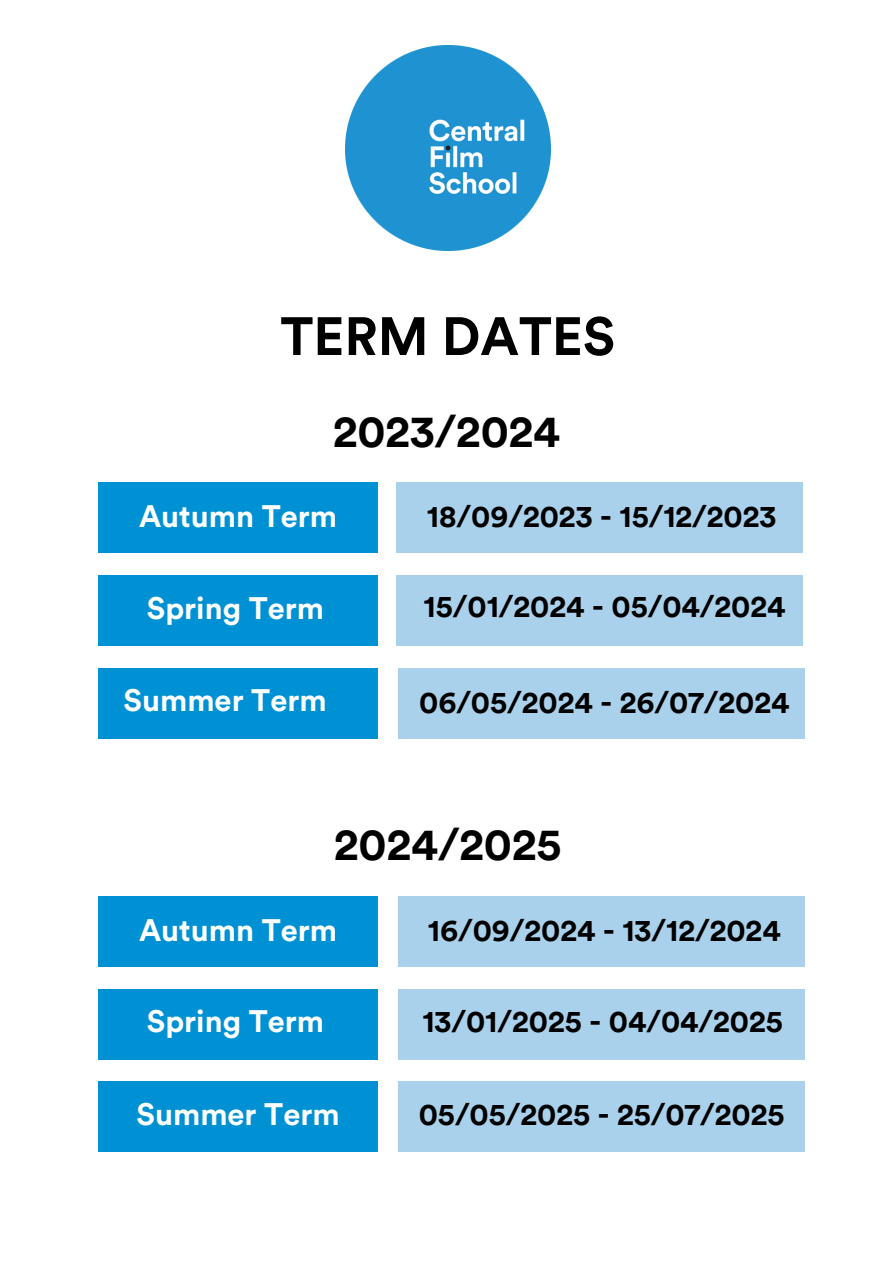
<style>
.page{position:relative;width:894px;height:1264px;background:#fff}
.page>*{position:absolute;margin:0;border:0;box-sizing:border-box;transform-origin:0 0}
.t1{font:700 53.25px "Circular Std";color:#000}
.t2{font:700 45px "Circular Std";color:#000}
.t3{font:700 38.25px "Circular Std";color:#fff}
.t4{font:700 30.75px "Circular Std";color:#000}
.t5{font:700 30.75px "Circular Std";color:#fff}
</style>
<div class="page">
<img style="left:345px;top:45px;width:205px;height:205px">
<div style="left:98px;top:575px;width:279px;height:71px;background:#0091d4"></div>
<div style="left:98px;top:482px;width:279px;height:71px;background:#0091d4"></div>
<div style="left:396px;top:575px;width:407px;height:71px;background:#aad1ec"></div>
<div style="left:396px;top:482px;width:407px;height:71px;background:#aad1ec"></div>
<div style="left:398px;top:668px;width:406px;height:70px;background:#aad1ec"></div>
<div style="left:98px;top:896px;width:279px;height:70px;background:#0091d4"></div>
<div style="left:98px;top:1081px;width:279px;height:71px;background:#0091d4"></div>
<div style="left:398px;top:988px;width:406px;height:71px;background:#aad1ec"></div>
<div style="left:398px;top:896px;width:406px;height:70px;background:#aad1ec"></div>
<div style="left:398px;top:1081px;width:406px;height:71px;background:#aad1ec"></div>
<div style="left:98px;top:988px;width:279px;height:71px;background:#0091d4"></div>
<div style="left:98px;top:668px;width:279px;height:70px;background:#0091d4"></div>
<p class="t1" style="left:280px;top:312px;width:336px">TERM DATES</p>
<p class="t2" style="left:333px;top:410px;width:228px">2023/2024</p>
<p class="t5" style="left:139px;top:502px;width:199px">Autumn Term</p>
<p class="t4" style="left:427px;top:502px;width:351px">18/09/2023 - 15/12/2023</p>
<p class="t5" style="left:147px;top:593px;width:179px">Spring Term</p>
<p class="t4" style="left:423px;top:592px;width:363px">15/01/2024 - 05/04/2024</p>
<p class="t5" style="left:123px;top:686px;width:205px">Summer Term</p>
<p class="t4" style="left:419px;top:687px;width:371px">06/05/2024 - 26/07/2024</p>
<p class="t2" style="left:334px;top:823px;width:229px">2024/2025</p>
<p class="t3" style="left:136px;top:910px;width:254px">Summer Term</p>
<p class="t5" style="left:139px;top:915px;width:199px">Autumn Term</p>
<p class="t4" style="left:428px;top:915px;width:354px">16/09/2024 - 13/12/2024</p>
<p class="t5" style="left:147px;top:1007px;width:179px">Spring Term</p>
<p class="t4" style="left:422px;top:1007px;width:362px">13/01/2025 - 04/04/2025</p>
<p class="t5" style="left:136px;top:1099px;width:205px">Summer Term</p>
<p class="t4" style="left:418px;top:1099px;width:367px">05/05/2025 - 25/07/2025</p>
</div>
